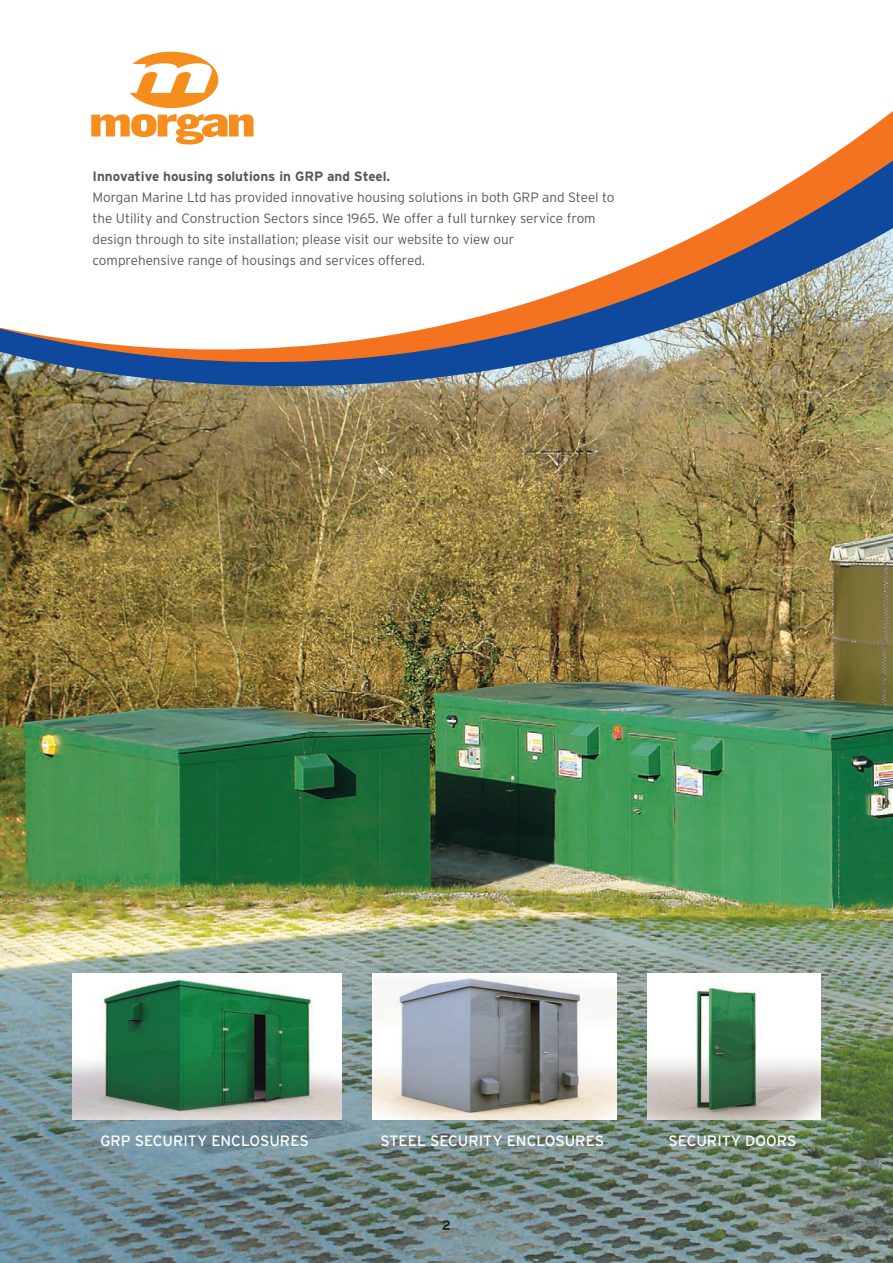
<style>
.page{position:relative;width:893px;height:1263px;background:#fff}
.page>*{position:absolute;margin:0;border:0;box-sizing:border-box;transform-origin:0 0}
.t1{font:15px "Interstate";color:#fff}
.t2{font:300 13.5px/21px "Interstate";color:#57585a}
.t3{font:700 13.5px "Interstate";color:#57585a}
.t4{font:700 13.5px "Interstate";color:#231f20}
</style>
<div class="page">
<img style="left:0;top:529px;width:893px;height:734px">
<svg style="left:0;top:51px;width:893px;height:478px"></svg>
<svg style="left:130px;top:52px;width:88px;height:56px"></svg>
<svg style="left:91px;top:114px;width:162px;height:31px"></svg>
<img style="left:72px;top:974px;width:270px;height:146px">
<img style="left:373px;top:974px;width:244px;height:146px">
<img style="left:647px;top:974px;width:174px;height:146px">
<p class="t3" style="left:93px;top:168px;width:299px">Innovative housing solutions in GRP and Steel.</p>
<p class="t2" style="left:93px;top:187px;width:523px">Morgan Marine Ltd has provided innovative housing solutions in both GRP and Steel to the Utility and Construction Sectors since 1965. We offer a full turnkey service from design through to site installation; please visit our website to view our<br>comprehensive range of housings and services offered.</p>
<p class="t1" style="left:100px;top:1132px;width:210px">GRP SECURITY ENCLOSURES</p>
<p class="t1" style="left:381px;top:1132px;width:225px">STEEL SECURITY ENCLOSURES</p>
<p class="t1" style="left:669px;top:1132px;width:129px">SECURITY DOORS</p>
<p class="t4" style="left:442px;top:1218px;width:11px">2</p>
</div>
